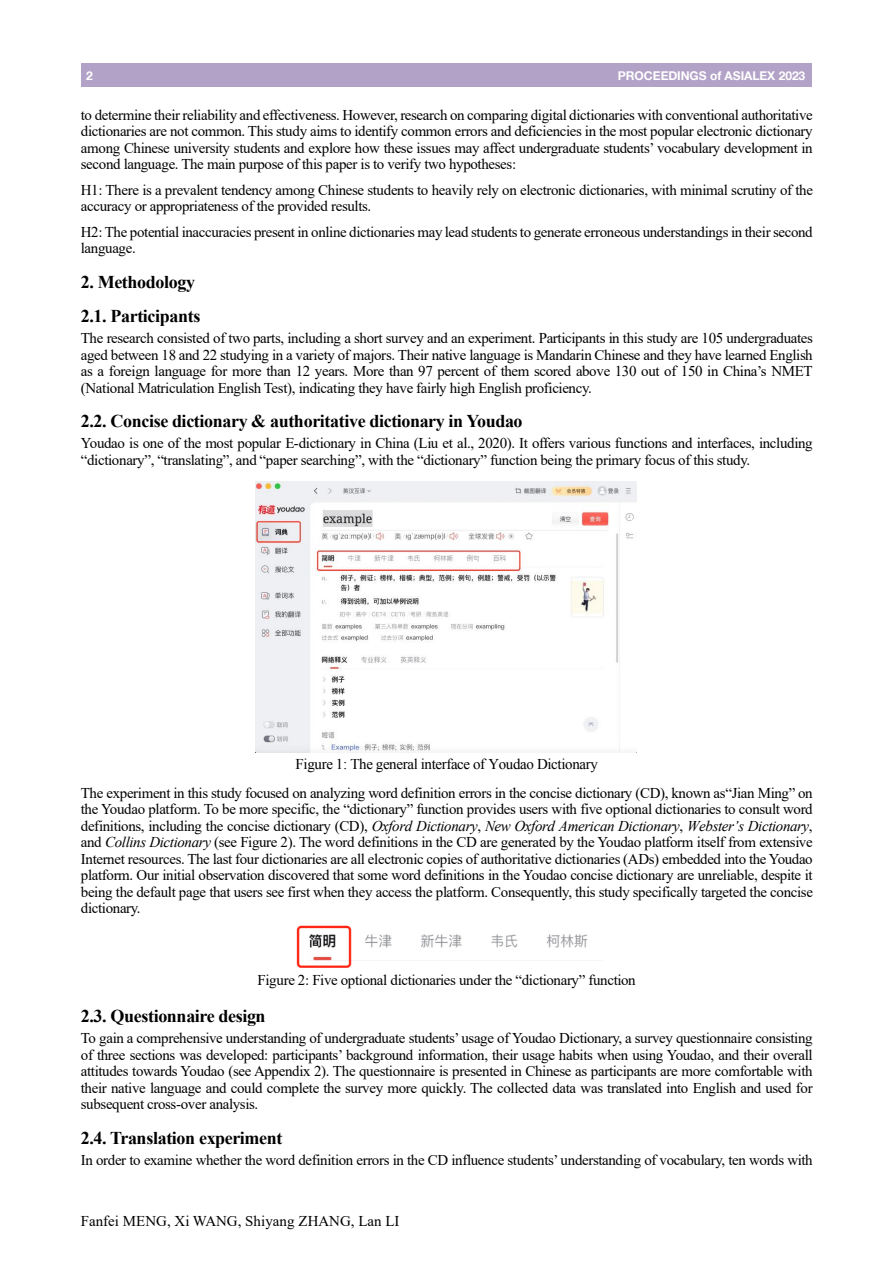
<style>
.page{position:relative;width:893px;height:1263px;background:#fff}
.page>*{position:absolute;margin:0;border:0;box-sizing:border-box;transform-origin:0 0}
.t1{font:700 18px/34.5px "Times New Roman";letter-spacing:-.02em;color:#000}
.t2{font:15px/16.5px "Times New Roman";letter-spacing:-.02em;color:#000;text-align:justify}
.t3{font:15px "Times New Roman";color:#000}
.t4{font:700 12px "Helvetica 75";letter-spacing:-.005em;color:#fff}
.s1{font-style:italic}
</style>
<div class="page">
<div style="left:81px;top:64px;width:731px;height:23px;background:#b3a2c7"></div>
<img style="left:255px;top:482px;width:381px;height:270px">
<img style="left:296px;top:925px;width:307px;height:42px">
<p class="t4" style="left:86px;top:72px;width:8px">2</p>
<p class="t4" style="left:618px;top:72px;width:189px">PROCEEDINGS of ASIALEX 2023</p>
<p class="t2" style="left:81px;top:106px;width:733px">to determine their reliability and effectiveness. However, research on comparing digital dictionaries with conventional authoritative dictionaries are not common. This study aims to identify common errors and deficiencies in the most popular electronic dictionary among Chinese university students and explore how these issues may affect undergraduate students’ vocabulary development in second language. The main purpose of this paper is to verify two hypotheses:</p>
<p class="t2" style="left:81px;top:181px;width:734px">H1: There is a prevalent tendency among Chinese students to heavily rely on electronic dictionaries, with minimal scrutiny of the accuracy or appropriateness of the provided results.</p>
<p class="t2" style="left:81px;top:223px;width:733px">H2: The potential inaccuracies present in online dictionaries may lead students to generate erroneous understandings in their second language.</p>
<p class="t1" style="left:81px;top:264px;width:121px">2. Methodology<br>2.1. Participants</p>
<p class="t2" style="left:81px;top:330px;width:734px">The research consisted of two parts, including a short survey and an experiment. Participants in this study are 105 undergraduates aged between 18 and 22 studying in a variety of majors. Their native language is Mandarin Chinese and they have learned English as a foreign language for more than 12 years. More than 97 percent of them scored above 130 out of 150 in China’s NMET (National Matriculation English Test), indicating they have fairly high English proficiency.</p>
<p class="t1" style="left:81px;top:404px;width:443px">2.2. Concise dictionary &amp; authoritative dictionary in Youdao</p>
<p class="t2" style="left:81px;top:435px;width:733px">Youdao is one of the most popular E-dictionary in China (Liu et al., 2020). It offers various functions and interfaces, including “dictionary”, “translating”, and “paper searching”, with the “dictionary” function being the primary focus of this study.</p>
<p class="t2" style="left:81px;top:750px;width:733px;line-height:28.5px;text-align:center">Figure 1: The general interface of Youdao Dictionary<br>The experiment in this study focused on analyzing word definition errors in the concise dictionary (CD), known as“Jian Ming” on</p>
<p class="t2" style="left:81px;top:801px;width:734px">the Youdao platform. To be more specific, the “dictionary” function provides users with five optional dictionaries to consult word definitions, including the concise dictionary (CD), <span class="s1">Oxford Dictionary</span>, <span class="s1">New Oxford American Dictionary</span>, <span class="s1">Webster’s Dictionary</span>, and <span class="s1">Collins Dictionary</span> (see Figure 2). The word definitions in the CD are generated by the Youdao platform itself from extensive Internet resources. The last four dictionaries are all electronic copies of authoritative dictionaries (ADs) embedded into the Youdao platform. Our initial observation discovered that some word definitions in the Youdao concise dictionary are unreliable, despite it being the default page that users see first when they access the platform. Consequently, this study specifically targeted the concise dictionary.</p>
<p class="t2" style="left:258px;top:971px;width:380px">Figure 2: Five optional dictionaries under the “dictionary” function</p>
<p class="t1" style="left:81px;top:999px;width:186px">2.3. Questionnaire design</p>
<p class="t2" style="left:81px;top:1030px;width:733px">To gain a comprehensive understanding of undergraduate students’usage of Youdao Dictionary, a survey questionnaire consisting of three sections was developed: participants’ background information, their usage habits when using Youdao, and their overall attitudes towards Youdao (see Appendix 2). The questionnaire is presented in Chinese as participants are more comfortable with their native language and could complete the survey more quickly. The collected data was translated into English and used for subsequent cross-over analysis.</p>
<p class="t1" style="left:81px;top:1121px;width:203px">2.4. Translation experiment</p>
<p class="t2" style="left:81px;top:1151px;width:733px">In order to examine whether the word definition errors in the CD influence students’ understanding of vocabulary, ten words with</p>
<p class="t3" style="left:81px;top:1212px;width:320px">Fanfei MENG, Xi WANG, Shiyang ZHANG, Lan LI</p>
</div>
